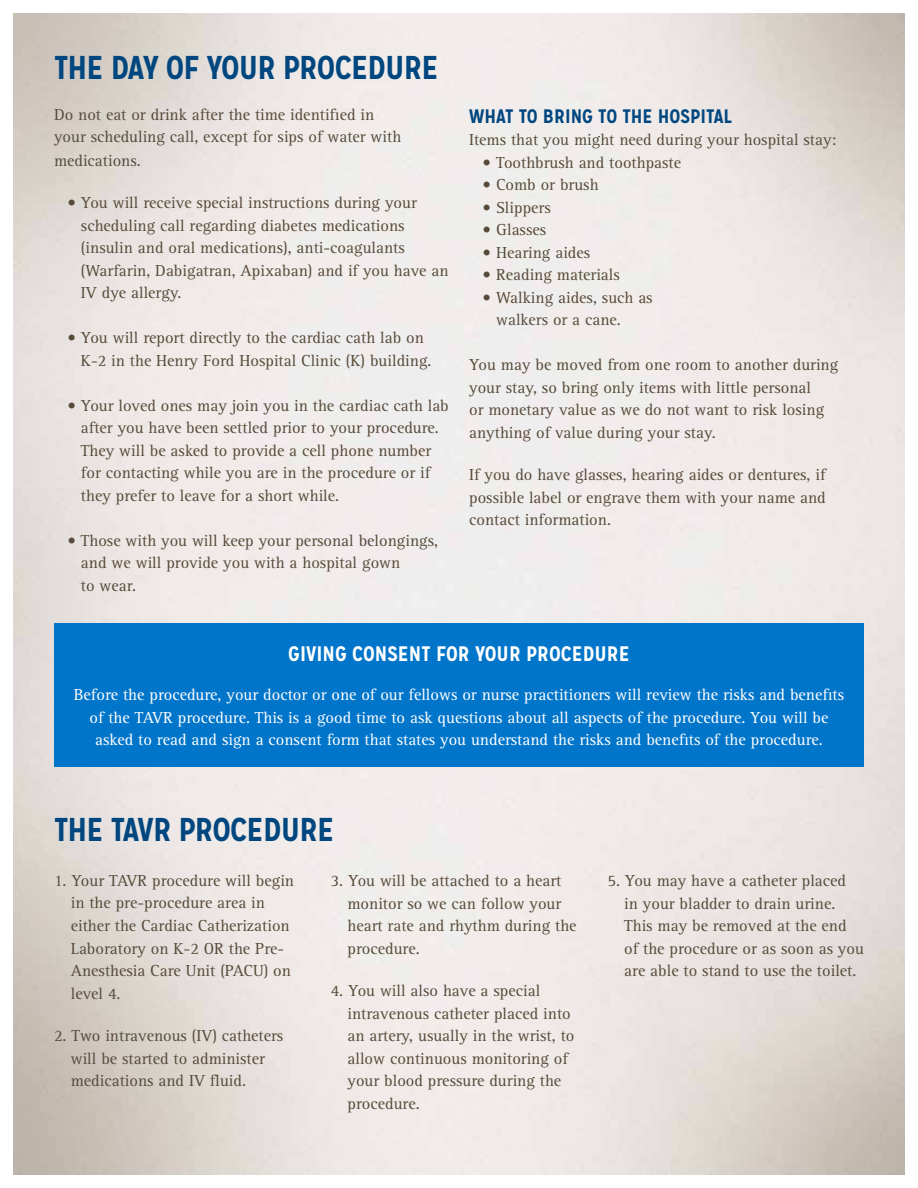
<style>
.page{position:relative;width:918px;height:1188px;background:#fff}
.page>*{position:absolute;margin:0;border:0;box-sizing:border-box;transform-origin:0 0}
.t1{font:700 33px "Mission Gothic";letter-spacing:-.025em;color:#00467f}
.t2{font:700 21px "Mission Gothic";color:#fff}
.t3{font:700 19.5px "Mission Gothic";color:#00467f}
.t4{font:16.5px/22.5px "Rotis Serif";color:#584a3a}
.t5{font:16.5px/22.5px "Rotis Serif";color:#fff;text-align:center}
</style>
<div class="page">
<img style="left:14px;top:13px;width:890px;height:1161px">
<div style="left:54px;top:624px;width:810px;height:143px;background:#0075c9"></div>
<h1 class="t1" style="left:54px;top:47px;width:386px">THE DAY OF YOUR PROCEDURE</h1>
<p class="t4" style="left:54px;top:103px;width:349px;line-height:23px">Do not eat or drink after the time identified in your scheduling call, except for sips of water with medications.</p>
<p class="t4" style="left:81px;top:192px;width:369px;text-indent:-13px">• You will receive special instructions during your scheduling call regarding diabetes medications (insulin and oral medications), anti-coagulants (Warfarin, Dabigatran, Apixaban) and if you have an IV dye allergy.</p>
<p class="t4" style="left:81px;top:327px;width:352px;text-indent:-13px">• You will report directly to the cardiac cath lab on<br>K-2 in the Henry Ford Hospital Clinic (K) building.</p>
<p class="t4" style="left:81px;top:395px;width:369px;text-indent:-13px">• Your loved ones may join you in the cardiac cath lab after you have been settled prior to your procedure.<br>They will be asked to provide a cell phone number for contacting while you are in the procedure or if they prefer to leave for a short while.</p>
<p class="t4" style="left:81px;top:530px;width:359px;text-indent:-13px">• Those with you will keep your personal belongings, and we will provide you with a hospital gown<br>to wear.</p>
<p class="t3" style="left:469px;top:104px;width:264px">WHAT TO BRING TO THE HOSPITAL</p>
<p class="t4" style="left:469px;top:129px;width:369px">Items that you might need during your hospital stay:</p>
<p class="t4" style="left:483px;top:151px;width:200px">• Toothbrush and toothpaste</p>
<p class="t4" style="left:483px;top:174px;width:117px">• Comb or brush</p>
<p class="t4" style="left:483px;top:196px;width:70px">• Slippers</p>
<p class="t4" style="left:483px;top:219px;width:65px">• Glasses</p>
<p class="t4" style="left:483px;top:241px;width:109px">• Hearing aides</p>
<p class="t4" style="left:483px;top:264px;width:139px">• Reading materials</p>
<p class="t4" style="left:496px;top:286px;width:158px;text-indent:-13px">• Walking aides, such as walkers or a cane.</p>
<p class="t4" style="left:469px;top:354px;width:371px">You may be moved from one room to another during your stay, so bring only items with little personal<br>or monetary value as we do not want to risk losing anything of value during your stay.</p>
<p class="t4" style="left:469px;top:464px;width:358px;text-align:justify">If you do have glasses, hearing aides or dentures, if possible label or engrave them with your name and contact information.</p>
<p class="t2" style="left:288px;top:641px;width:343px">GIVING CONSENT FOR YOUR PROCEDURE</p>
<p class="t5" style="left:74px;top:684px;width:772px">Before the procedure, your doctor or one of our fellows or nurse practitioners will review the risks and benefits of the TAVR procedure. This is a good time to ask questions about all aspects of the procedure. You will be asked to read and sign a consent form that states you understand the risks and benefits of the procedure.</p>
<h1 class="t1" style="left:54px;top:809px;width:282px">THE TAVR PROCEDURE</h1>
<p class="t4" style="left:71px;top:870px;width:225px;text-indent:-17px">1. Your TAVR procedure will begin in the pre-procedure area in either the Cardiac Catherization<br>Laboratory on K-2 OR the Pre-<br>Anesthesia Care Unit (PACU) on level 4.</p>
<p class="t4" style="left:71px;top:1025px;width:214px;text-indent:-17px">2. Two intravenous (IV) catheters will be started to administer medications and IV fluid.</p>
<p class="t4" style="left:348px;top:870px;width:231px;text-indent:-17px">3. You will be attached to a heart monitor so we can follow your heart rate and rhythm during the procedure.</p>
<p class="t4" style="left:348px;top:980px;width:228px;text-indent:-17px">4. You will also have a special intravenous catheter placed into an artery, usually in the wrist, to allow continuous monitoring of your blood pressure during the procedure.</p>
<p class="t4" style="left:624px;top:870px;width:241px;text-indent:-17px">5. You may have a catheter placed in your bladder to drain urine.<br>This may be removed at the end of the procedure or as soon as you are able to stand to use the toilet.</p>
</div>
